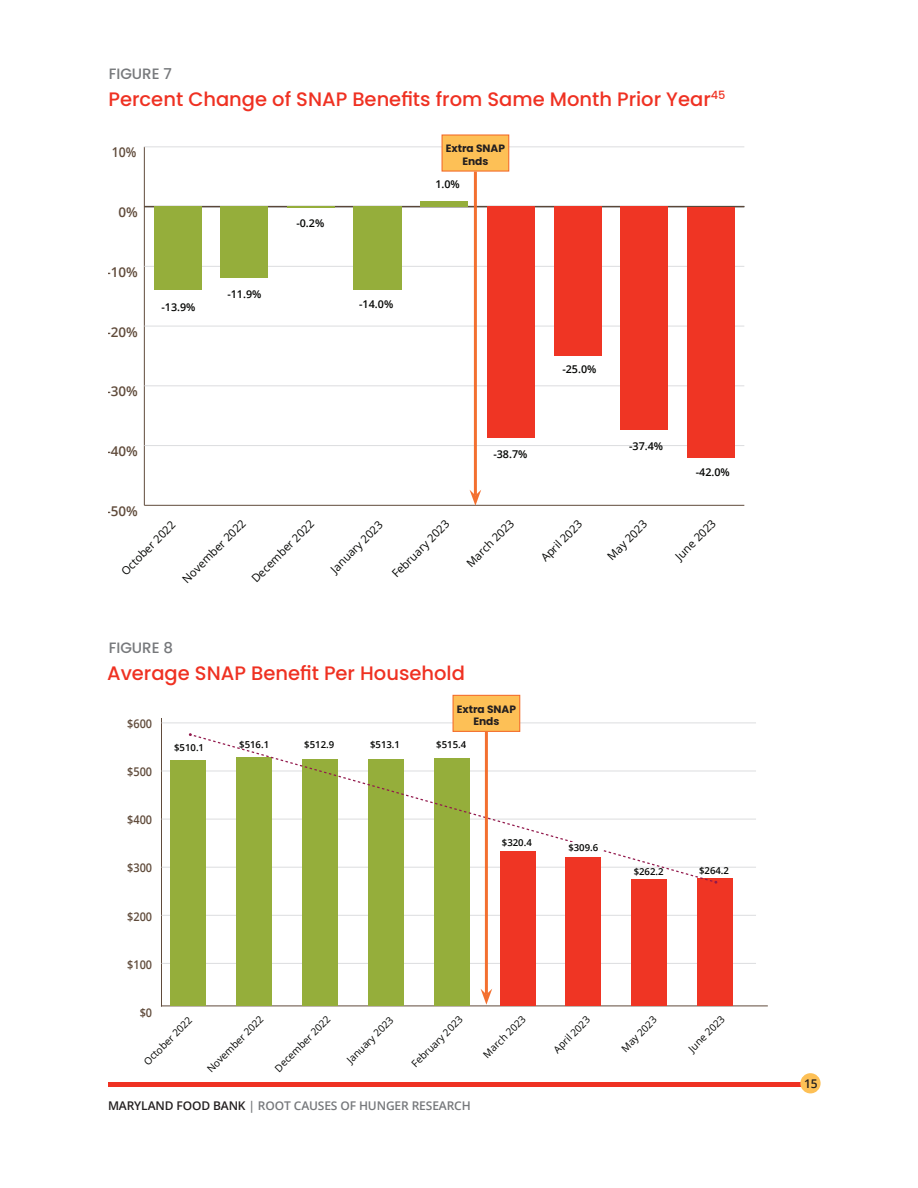
<style>
.page{position:relative;width:918px;height:1188px;background:#fff}
.page>*{position:absolute;margin:0;border:0;box-sizing:border-box;transform-origin:0 0}
.t1{font:500 19.5px "Poppins";color:#ef3122}
.t2{font:500 15px "Poppins";color:#76787b}
.t3{font:600 13.5px "Open Sans";color:#604b3b}
.t4{font:600 13.5px "Open Sans";color:#604b3b;scale:.91 1}
.t5{font:600 12px "Open Sans";letter-spacing:-.01em;color:#76787b}
.t6{font:600 12px "Open Sans";color:#604b3b;scale:.91 1}
.t7{font:600 12px "Open Sans";color:#231f20}
.t8{font:11.25px "Open Sans";color:#040503}
.t9{font:600 10.8px "Open Sans";color:#040503}
.t10{font:700 10.65px/12.8px "Poppins";color:#231f20;text-align:center}
.t11{font:10.05px "Open Sans";color:#040503}
.t12{font:600 9.6px "Open Sans";color:#040503}
.s1{color:#231f20}
</style>
<div class="page">
<hr style="left:108px;top:1082px;width:702px;height:4px;background:#ef3122">
<div style="left:800px;top:1073px;width:21px;height:20px;background:#fdc056;border-radius:50%"></div>
<hr style="left:144px;top:147px;width:1px;height:358px;background:#604b3b">
<hr style="left:144px;top:505px;width:600px;height:1px;background:#604b3b">
<hr style="left:144px;top:445px;width:600px;height:1px;background:#dcdddf">
<hr style="left:144px;top:386px;width:600px;height:1px;background:#dcdddf">
<hr style="left:144px;top:326px;width:600px;height:1px;background:#dcdddf">
<hr style="left:144px;top:266px;width:600px;height:1px;background:#dcdddf">
<hr style="left:144px;top:206px;width:600px;height:1px;background:#604b3b">
<hr style="left:144px;top:147px;width:600px;height:1px;background:#dcdddf">
<div style="left:154px;top:207px;width:48px;height:83px;background:#95ae3b"></div>
<div style="left:220px;top:207px;width:48px;height:71px;background:#95ae3b"></div>
<hr style="left:287px;top:207px;width:48px;height:1px;background:#95ae3b">
<div style="left:354px;top:207px;width:48px;height:83px;background:#95ae3b"></div>
<div style="left:420px;top:201px;width:48px;height:6px;background:#95ae3b"></div>
<div style="left:487px;top:207px;width:48px;height:231px;background:#ef3524"></div>
<div style="left:554px;top:207px;width:48px;height:149px;background:#ef3524"></div>
<div style="left:620px;top:207px;width:48px;height:223px;background:#ef3524"></div>
<div style="left:687px;top:207px;width:48px;height:251px;background:#ef3524"></div>
<hr style="left:161px;top:1006px;width:607px;height:1px;background:#604b3b">
<hr style="left:161px;top:718px;width:1px;height:289px;background:#604b3b">
<hr style="left:161px;top:963px;width:595px;height:1px;background:#dcdddf">
<hr style="left:161px;top:915px;width:595px;height:1px;background:#dcdddf">
<hr style="left:161px;top:867px;width:595px;height:1px;background:#dcdddf">
<hr style="left:161px;top:819px;width:595px;height:1px;background:#dcdddf">
<hr style="left:161px;top:771px;width:595px;height:1px;background:#dcdddf">
<hr style="left:161px;top:723px;width:595px;height:1px;background:#dcdddf">
<div style="left:171px;top:761px;width:35px;height:245px;background:#95ae3b"></div>
<div style="left:237px;top:758px;width:35px;height:248px;background:#95ae3b"></div>
<div style="left:302px;top:759px;width:36px;height:247px;background:#95ae3b"></div>
<div style="left:368px;top:759px;width:36px;height:247px;background:#95ae3b"></div>
<div style="left:434px;top:758px;width:35px;height:248px;background:#95ae3b"></div>
<div style="left:500px;top:852px;width:35px;height:154px;background:#ef3524"></div>
<div style="left:566px;top:857px;width:35px;height:149px;background:#ef3524"></div>
<div style="left:631px;top:880px;width:36px;height:126px;background:#ef3524"></div>
<div style="left:697px;top:879px;width:36px;height:127px;background:#ef3524"></div>
<svg style="left:192px;top:734px;width:523px;height:149px"></svg>
<div style="left:566px;top:842px;width:37px;height:12px;background:#fff"></div>
<hr style="left:474px;top:172px;width:3px;height:323px;background:#f36a27">
<svg style="left:470px;top:490px;width:11px;height:16px"></svg>
<div style="left:442px;top:134px;width:67px;height:38px;background:#fdc056;border:1px solid #f36a27"></div>
<hr style="left:485px;top:732px;width:3px;height:262px;background:#f36a27">
<svg style="left:481px;top:989px;width:11px;height:16px"></svg>
<div style="left:453px;top:695px;width:67px;height:37px;background:#fdc056;border:1px solid #f36a27"></div>
<h2 class="t2" style="left:109px;top:65px;width:65px">FIGURE 7</h2>
<h1 class="t1" style="left:109px;top:88px;width:618px">Percent Change of SNAP Benefits from Same Month Prior Year<sup>45</sup></h1>
<p class="t4" style="left:112px;top:143px;width:29px">10%</p>
<p class="t3" style="left:118px;top:203px;width:21px">0%</p>
<p class="t3" style="left:106px;top:263px;width:33px">-10%</p>
<p class="t3" style="left:106px;top:322px;width:33px">-20%</p>
<p class="t3" style="left:106px;top:382px;width:33px">-30%</p>
<p class="t3" style="left:106px;top:442px;width:33px">-40%</p>
<p class="t3" style="left:106px;top:502px;width:33px">-50%</p>
<p class="t9" style="left:161px;top:300px;width:36px">-13.9%</p>
<p class="t9" style="left:227px;top:287px;width:36px">-11.9%</p>
<p class="t9" style="left:296px;top:216px;width:29px">-0.2%</p>
<p class="t9" style="left:359px;top:297px;width:36px">-14.0%</p>
<p class="t10" style="left:446px;top:142px;width:61px">Extra SNAP<br>Ends</p>
<p class="t9" style="left:435px;top:177px;width:26px">1.0%</p>
<p class="t9" style="left:493px;top:447px;width:36px">-38.7%</p>
<p class="t9" style="left:562px;top:362px;width:36px">-25.0%</p>
<p class="t9" style="left:629px;top:439px;width:36px">-37.4%</p>
<p class="t9" style="left:696px;top:465px;width:36px">-42.0%</p>
<p class="t8" style="left:118px;top:568px;width:73px;rotate:-45deg">October 2022</p>
<p class="t8" style="left:179px;top:575px;width:86px;rotate:-45deg">November 2022</p>
<p class="t8" style="left:248px;top:575px;width:85px;rotate:-45deg">December 2022</p>
<p class="t8" style="left:327px;top:565px;width:70px;rotate:-45deg">January 2023</p>
<p class="t8" style="left:388px;top:570px;width:77px;rotate:-45deg">February 2023</p>
<p class="t8" style="left:463px;top:560px;width:63px;rotate:-45deg">March 2023</p>
<p class="t8" style="left:537px;top:554px;width:54px;rotate:-45deg">April 2023</p>
<p class="t8" style="left:604px;top:553px;width:52px;rotate:-45deg">May 2023</p>
<p class="t8" style="left:672px;top:553px;width:53px;rotate:-45deg">June 2023</p>
<h2 class="t2" style="left:109px;top:639px;width:66px">FIGURE 8</h2>
<h1 class="t1" style="left:107px;top:662px;width:359px">Average SNAP Benefit Per Household</h1>
<p class="t6" style="left:127px;top:716px;width:29px">$600</p>
<p class="t6" style="left:127px;top:764px;width:29px">$500</p>
<p class="t6" style="left:127px;top:812px;width:29px">$400</p>
<p class="t6" style="left:127px;top:860px;width:29px">$300</p>
<p class="t6" style="left:127px;top:908px;width:29px">$200</p>
<p class="t6" style="left:127px;top:956px;width:29px">$100</p>
<p class="t10" style="left:457px;top:703px;width:61px">Extra SNAP<br>Ends</p>
<p class="t12" style="left:174px;top:741px;width:32px">$510.1</p>
<p class="t12" style="left:239px;top:738px;width:32px">$516.1</p>
<p class="t12" style="left:304px;top:738px;width:32px">$512.9</p>
<p class="t12" style="left:370px;top:738px;width:32px">$513.1</p>
<p class="t12" style="left:436px;top:738px;width:32px">$515.4</p>
<p class="t12" style="left:502px;top:836px;width:32px">$320.4</p>
<p class="t12" style="left:568px;top:841px;width:32px">$309.6</p>
<p class="t12" style="left:634px;top:865px;width:32px">$262.2</p>
<p class="t12" style="left:699px;top:864px;width:32px">$264.2</p>
<p class="t6" style="left:140px;top:1004px;width:15px">$0</p>
<p class="t11" style="left:141px;top:1059px;width:65px;rotate:-45deg">October 2022</p>
<p class="t11" style="left:204px;top:1065px;width:77px;rotate:-45deg">November 2022</p>
<p class="t11" style="left:271px;top:1065px;width:76px;rotate:-45deg">December 2022</p>
<p class="t11" style="left:344px;top:1057px;width:62px;rotate:-45deg">January 2023</p>
<p class="t11" style="left:408px;top:1061px;width:69px;rotate:-45deg">February 2023</p>
<p class="t11" style="left:480px;top:1051px;width:57px;rotate:-45deg">March 2023</p>
<p class="t11" style="left:550px;top:1046px;width:49px;rotate:-45deg">April 2023</p>
<p class="t11" style="left:618px;top:1045px;width:47px;rotate:-45deg">May 2023</p>
<p class="t11" style="left:685px;top:1045px;width:48px;rotate:-45deg">June 2023</p>
<p class="t5" style="left:108px;top:1097px;width:364px"><span class="s1">MARYLAND FOOD BANK</span> | ROOT CAUSES OF HUNGER RESEARCH</p>
<p class="t7" style="left:804px;top:1075px;width:15px">15</p>
</div>
